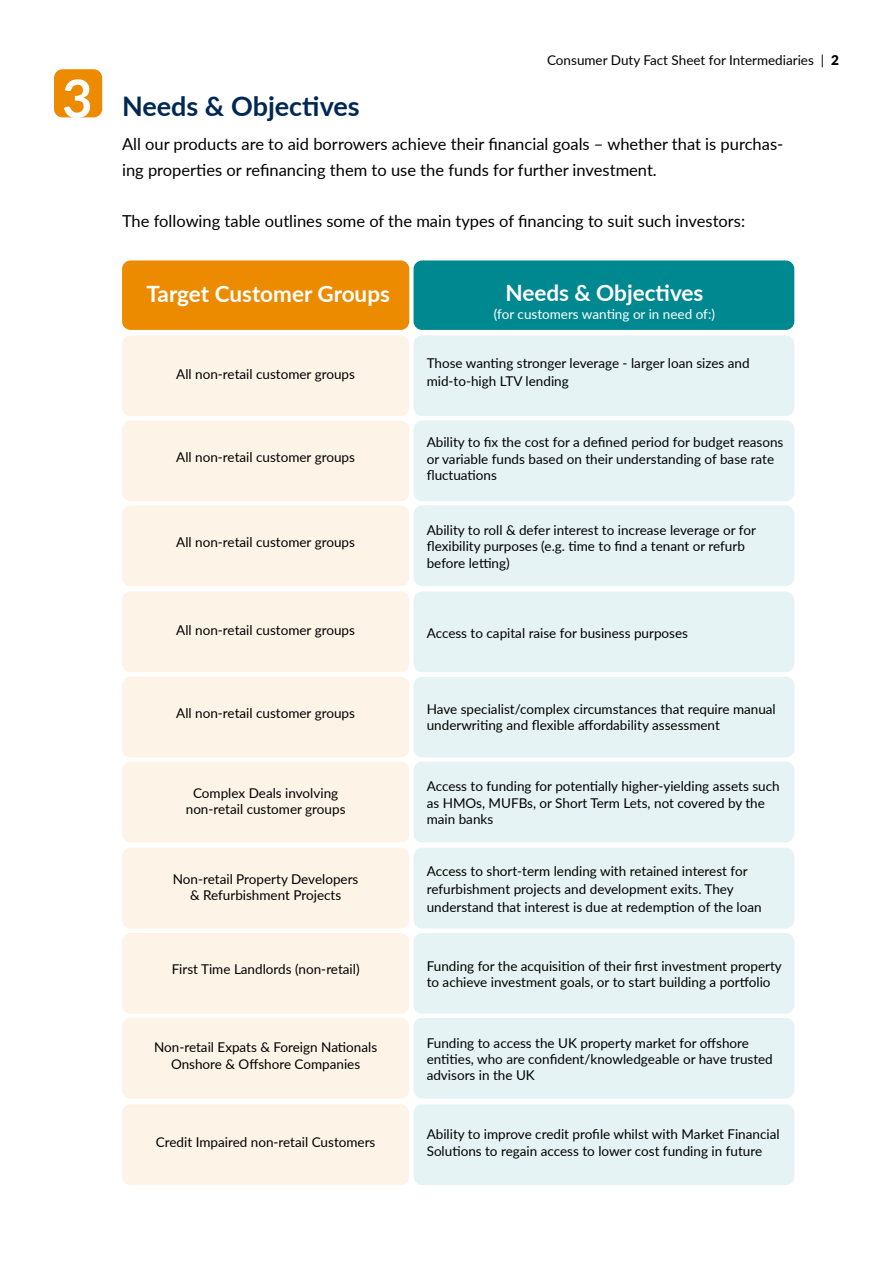
<style>
.page{position:relative;width:893px;height:1263px;background:#fff}
.page>*{position:absolute;margin:0;border:0;box-sizing:border-box;transform-origin:0 0}
.t1{font:700 52.5px "Lato";color:#fff}
.t2{font:700 27px "Lato";color:#002855}
.t3{font:700 22.5px "Lato";color:#fff}
.t4{font:16.5px/25.5px "Lato";color:#000}
.t5{font:13.5px/16.2px "Lato";color:#000}
.t6{font:13.5px "Lato";color:#fff}
.s1{font-weight:900}
</style>
<div class="page">
<div style="left:414px;top:260px;width:380px;height:70px;background:#008891;border-radius:9px"></div>
<div style="left:414px;top:335px;width:380px;height:81px;background:#e6f3f4;border-radius:9px"></div>
<div style="left:414px;top:591px;width:380px;height:81px;background:#e6f3f4;border-radius:9px"></div>
<div style="left:414px;top:848px;width:380px;height:80px;background:#e6f3f4;border-radius:9px"></div>
<div style="left:414px;top:420px;width:380px;height:81px;background:#e6f3f4;border-radius:9px"></div>
<div style="left:414px;top:677px;width:380px;height:80px;background:#e6f3f4;border-radius:9px"></div>
<div style="left:414px;top:933px;width:380px;height:81px;background:#e6f3f4;border-radius:9px"></div>
<div style="left:414px;top:505px;width:380px;height:81px;background:#e6f3f4;border-radius:9px"></div>
<div style="left:414px;top:762px;width:380px;height:80px;background:#e6f3f4;border-radius:9px"></div>
<div style="left:414px;top:1018px;width:380px;height:81px;background:#e6f3f4;border-radius:9px"></div>
<div style="left:414px;top:1104px;width:380px;height:81px;background:#e6f3f4;border-radius:9px"></div>
<div style="left:122px;top:260px;width:287px;height:70px;background:#ed8b00;border-radius:9px"></div>
<div style="left:122px;top:335px;width:287px;height:81px;background:#fdf3e6;border-radius:9px"></div>
<div style="left:122px;top:591px;width:287px;height:81px;background:#fdf3e6;border-radius:9px"></div>
<div style="left:122px;top:848px;width:287px;height:80px;background:#fdf3e6;border-radius:9px"></div>
<div style="left:122px;top:420px;width:287px;height:81px;background:#fdf3e6;border-radius:9px"></div>
<div style="left:122px;top:677px;width:287px;height:80px;background:#fdf3e6;border-radius:9px"></div>
<div style="left:122px;top:933px;width:287px;height:81px;background:#fdf3e6;border-radius:9px"></div>
<div style="left:122px;top:505px;width:287px;height:81px;background:#fdf3e6;border-radius:9px"></div>
<div style="left:122px;top:762px;width:287px;height:80px;background:#fdf3e6;border-radius:9px"></div>
<div style="left:122px;top:1018px;width:287px;height:81px;background:#fdf3e6;border-radius:9px"></div>
<div style="left:122px;top:1104px;width:287px;height:81px;background:#fdf3e6;border-radius:9px"></div>
<div style="left:54px;top:69px;width:48px;height:48px;background:#ed8b00;border-radius:9px"></div>
<h1 class="t1" style="left:62px;top:60px;width:32px">3</h1>
<h2 class="t2" style="left:122px;top:86px;width:239px">Needs &amp; Objectives</h2>
<p class="t5" style="left:547px;top:51px;width:293px">Consumer Duty Fact Sheet for Intermediaries | <span class="s1">2</span></p>
<p class="t4" style="left:122px;top:131px;width:663px">All our products are to aid borrowers achieve their financial goals – whether that is purchas&shy;ing properties or refinancing them to use the funds for further investment.</p>
<p class="t4" style="left:122px;top:207px;width:625px">The following table outlines some of the main types of financing to suit such investors:</p>
<h3 class="t3" style="left:147px;top:278px;width:245px">Target Customer Groups</h3>
<p class="t5" style="left:176px;top:366px;width:180px">All non-retail customer groups</p>
<p class="t5" style="left:176px;top:448px;width:180px">All non-retail customer groups</p>
<p class="t5" style="left:176px;top:533px;width:180px">All non-retail customer groups</p>
<p class="t5" style="left:176px;top:622px;width:180px">All non-retail customer groups</p>
<p class="t5" style="left:176px;top:704px;width:180px">All non-retail customer groups</p>
<p class="t5" style="left:186px;top:784px;width:161px;text-align:center">Complex Deals involving non-retail customer groups</p>
<p class="t5" style="left:173px;top:870px;width:187px;text-align:center">Non-retail Property Developers &amp; Refurbishment Projects</p>
<p class="t5" style="left:172px;top:960px;width:189px">First Time Landlords (non-retail)</p>
<p class="t5" style="left:154px;top:1039px;width:225px;text-align:center">Non-retail Expats &amp; Foreign Nationals<br>Onshore &amp; Offshore Companies</p>
<p class="t5" style="left:156px;top:1134px;width:221px">Credit Impaired non-retail Customers</p>
<h3 class="t3" style="left:505px;top:276px;width:200px">Needs &amp; Objectives</h3>
<p class="t6" style="left:494px;top:304px;width:223px">(for customers wanting or in need of:)</p>
<p class="t5" style="left:427px;top:354px;width:324px;line-height:18px">Those wanting stronger leverage - larger loan sizes and mid-to-high LTV lending</p>
<p class="t5" style="left:427px;top:434px;width:358px">Ability to fix the cost for a defined period for budget reasons or variable funds based on their understanding of base rate fluctuations</p>
<p class="t5" style="left:427px;top:522px;width:331px">Ability to roll &amp; defer interest to increase leverage or for flexibility purposes (e.g. time to find a tenant or refurb before letting)</p>
<p class="t5" style="left:427px;top:624px;width:263px">Access to capital raise for business purposes</p>
<p class="t5" style="left:427px;top:700px;width:351px">Have specialist/complex circumstances that require manual underwriting and flexible affordability assessment</p>
<p class="t5" style="left:427px;top:778px;width:354px">Access to funding for potentially higher-yielding assets such as HMOs, MUFBs, or Short Term Lets, not covered by the main banks</p>
<p class="t5" style="left:427px;top:861px;width:336px;line-height:18px">Access to short-term lending with retained interest for refurbishment projects and development exits. They understand that interest is due at redemption of the loan</p>
<p class="t5" style="left:427px;top:957px;width:357px">Funding for the acquisition of their first investment property to achieve investment goals, or to start building a portfolio</p>
<p class="t5" style="left:427px;top:1034px;width:348px">Funding to access the UK property market for offshore entities, who are confident/knowledgeable or have trusted advisors in the UK</p>
<p class="t5" style="left:427px;top:1126px;width:354px">Ability to improve credit profile whilst with Market Financial<br>Solutions to regain access to lower cost funding in future</p>
</div>
